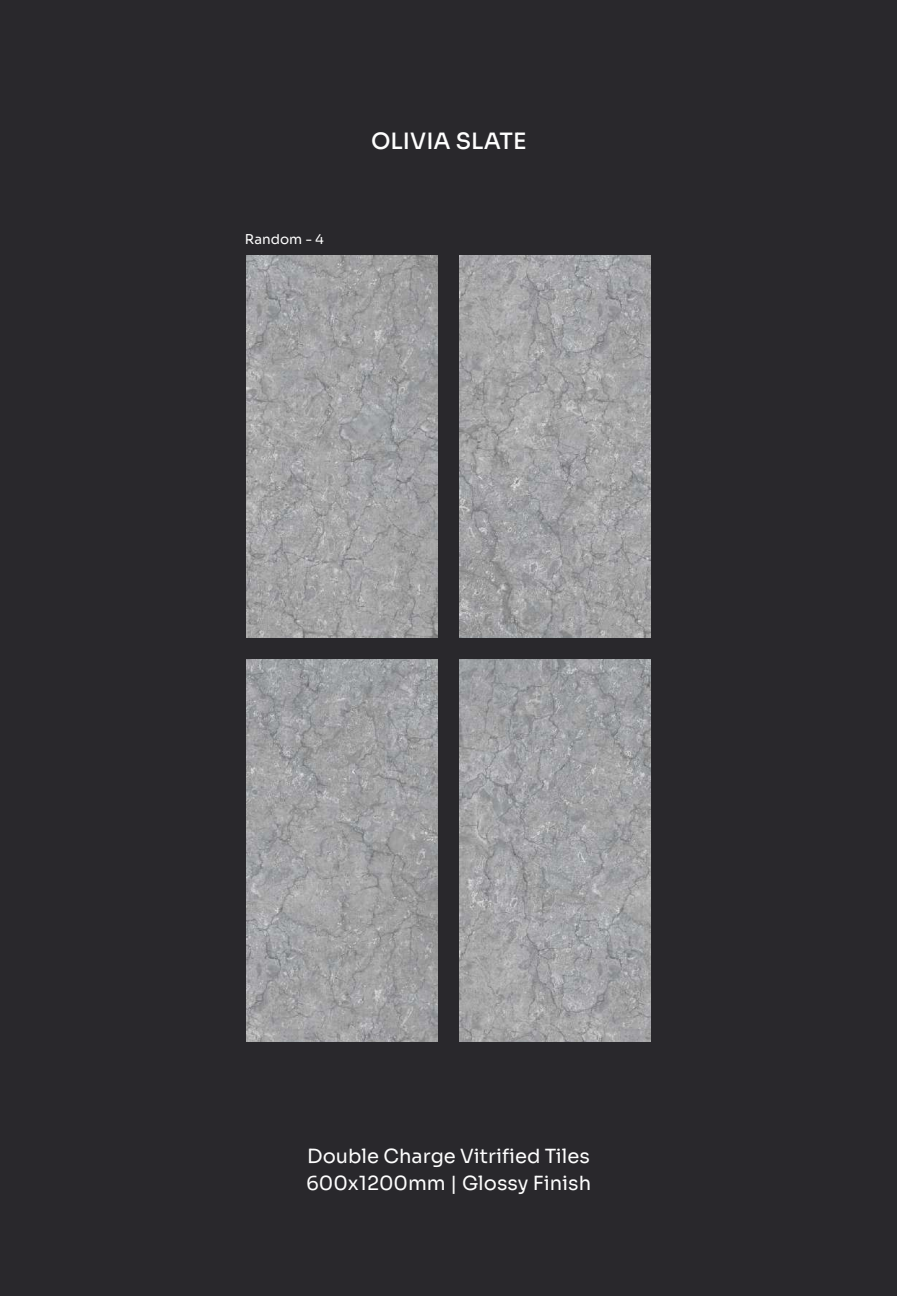
<style>
.page{position:relative;width:897px;height:1296px;background:#fff}
.page>*{position:absolute;margin:0;border:0;box-sizing:border-box;transform-origin:0 0}
.t1{font:500 22.5px "Sora";color:#fefefe}
.t2{font:19.5px/27px "Sora";color:#fefefe}
.t3{font:13.5px "Sora";color:#fefefe}
</style>
<div class="page">
<div style="left:0;top:0;width:896px;height:1296px;background:#29282c"></div>
<img style="left:246px;top:255px;width:192px;height:383px">
<img style="left:459px;top:255px;width:191px;height:383px">
<img style="left:246px;top:659px;width:192px;height:383px">
<img style="left:459px;top:659px;width:191px;height:383px">
<p class="t3" style="left:245px;top:231px;width:80px">Random - 4</p>
<p class="t1" style="left:371px;top:127px;width:157px">OLIVIA SLATE</p>
<p class="t2" style="left:306px;top:1143px;width:286px">Double Charge Vitrified Tiles<br>600x1200mm | Glossy Finish</p>
</div>
